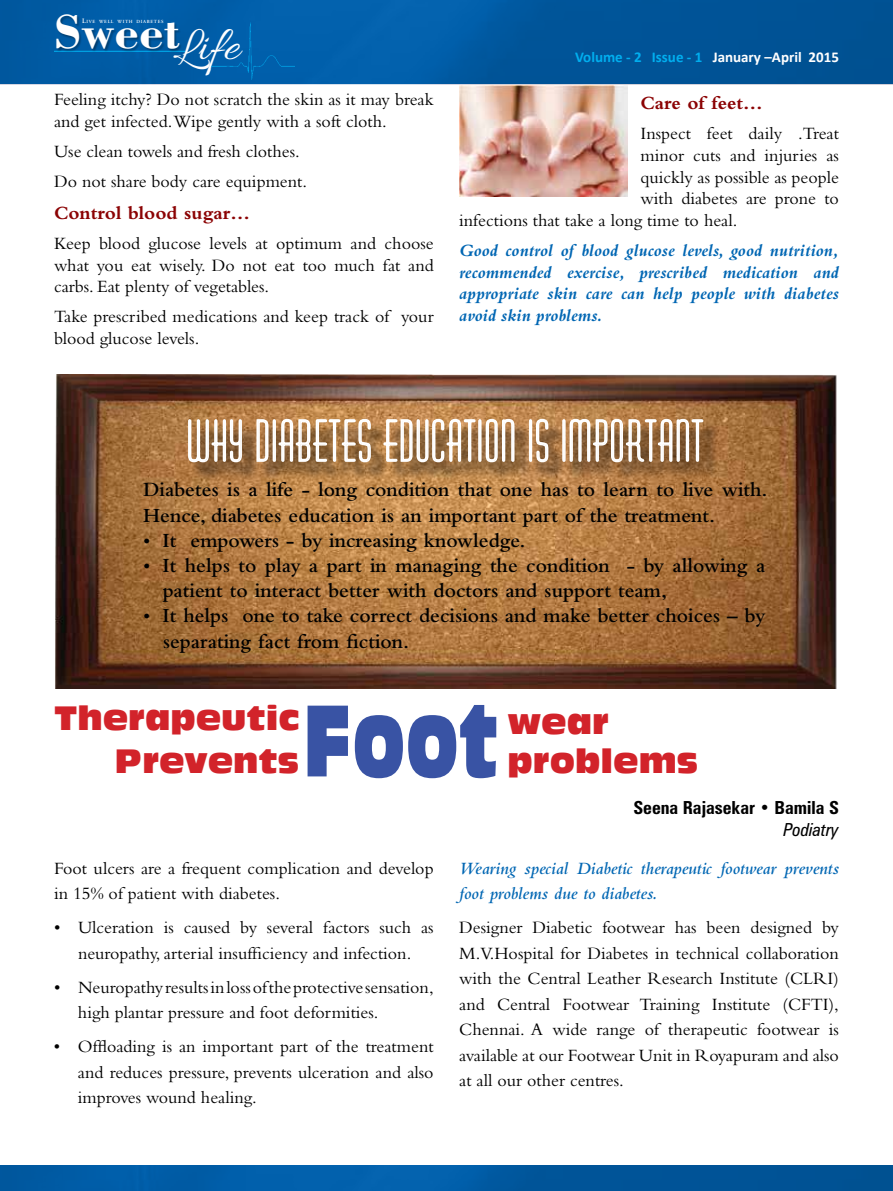
<style>
.page{position:relative;width:893px;height:1191px;background:#fff}
.page>*{position:absolute;margin:0;border:0;box-sizing:border-box;transform-origin:0 0}
.t1{font:99.15px "Antique Olive Compact";color:#3953a4;scale:.7 1}
.t2{font:700 49.35px "Bodoni";color:#fff}
.t3{font:45px "Astaire";letter-spacing:.05em;color:#fff}
.t4{font:33px "Antique Olive Compact";color:#d2232a}
.t5{font:600 21px/25.2px "Bembo";color:#000}
.t6{font:700 19.5px "Bembo";color:#8b0304}
.t7{font:18px/25.5px "Bembo";color:#000}
.t8{font:italic 700 18px/21.6px "Bembo";color:#0066b3;text-align:justify}
.t9{font:italic 600 18px/25.5px "Bembo";color:#0066b3}
.t10{font:700 condensed 18px "Zurich BT";color:#000}
.t11{font:italic condensed 18px "Zurich BT";color:#000}
.t12{font:700 15px "Calibri";color:#fff}
.t13{font:600 4.65px "Adobe Garamond";letter-spacing:.145em;color:#fff}
.s1{font-family:"Allura";font-weight:400}
.s2{font-size:6.75px}
.s3{color:#00aeef}
</style>
<div class="page">
<img style="left:0;top:0;width:892px;height:84px">
<img style="left:0;top:1165px;width:892px;height:26px">
<svg style="left:892px;top:1165px;width:1px;height:26px"></svg>
<hr style="left:54px;top:51px;width:131px;height:1px;background:#00aeef">
<div style="left:56px;top:14px;width:127px;height:38px;background:#000;opacity:.35"></div>
<div style="left:212px;top:21px;width:82px;height:60px;background:#005fab"></div>
<hr style="left:892px;top:0;width:1px;height:84px;background:#005fab">
<img style="left:459px;top:85px;width:169px;height:111px">
<img style="left:55px;top:374px;width:782px;height:315px">
<div style="left:190px;top:422px;width:531px;height:59px;background:#000;opacity:.75"></div>
<svg style="left:187px;top:418px;width:56px;height:45px"></svg>
<svg style="left:256px;top:418px;width:116px;height:45px"></svg>
<svg style="left:382px;top:418px;width:133px;height:45px"></svg>
<svg style="left:528px;top:418px;width:21px;height:45px"></svg>
<svg style="left:562px;top:418px;width:143px;height:45px"></svg>
<h2 class="t2" style="left:54px;top:1px;width:187px">Sweet<span class="s1">Life</span></h2>
<p class="t13" style="left:82px;top:19px;width:30px"><span class="s2">L</span>IVE WELL</p>
<p class="t13" style="left:117px;top:19px;width:48px">WITH DIABETES</p>
<p class="t7" style="left:54px;top:88px;width:381px;line-height:21.6px">Feeling itchy? Do not scratch the skin as it may break and get infected.Wipe gently with a soft cloth.</p>
<p class="t7" style="left:54px;top:136px;width:255px;line-height:30.2px">Use clean towels and fresh clothes.<br>Do not share body care equipment.</p>
<p class="t6" style="left:54px;top:202px;width:198px">Control blood sugar…</p>
<p class="t7" style="left:54px;top:232px;width:381px;line-height:21.6px;text-align:justify">Keep blood glucose levels at optimum and choose what you eat wisely. Do not eat too much fat and carbs. Eat plenty of vegetables.</p>
<p class="t7" style="left:54px;top:306px;width:381px;line-height:21.6px">Take prescribed medications and keep track of your blood glucose levels.</p>
<p class="t12" style="left:575px;top:48px;width:265px"><span class="s3">Volume - 2 Issue - 1</span> January –April 2015</p>
<p class="t6" style="left:640px;top:92px;width:124px">Care of feet…</p>
<p class="t7" style="left:640px;top:121px;width:200px">Inspect feet daily .Treat</p>
<p class="t7" style="left:640px;top:142px;width:200px">minor cuts and injuries as</p>
<p class="t7" style="left:640px;top:164px;width:200px">quickly as possible as people</p>
<p class="t7" style="left:640px;top:185px;width:200px">with diabetes are prone to</p>
<p class="t7" style="left:459px;top:207px;width:280px">infections that take a long time to heal.</p>
<p class="t8" style="left:459px;top:239px;width:381px">Good control of blood glucose levels, good nutrition, recommended exercise, prescribed medication and appropriate skin care can help people with diabetes avoid skin problems.</p>
<h3 class="t3" style="left:187px;top:410px;width:517px">WHY DIABETES EDUCATION IS IMPORTANT</h3>
<p class="t5" style="left:143px;top:477px;width:626px">Diabetes is a life - long condition that one has to learn to live with.<br>Hence, diabetes education is an important part of the treatment.</p>
<p class="t5" style="left:143px;top:528px;width:384px">• It empowers - by increasing knowledge.</p>
<p class="t5" style="left:163px;top:553px;width:604px;text-indent:-20px">• It helps to play a part in managing the condition - by allowing a patient to interact better with doctors and support team,</p>
<p class="t5" style="left:163px;top:603px;width:604px;text-indent:-20px">• It helps one to take correct decisions and make better choices – by separating fact from fiction.</p>
<h3 class="t4" style="left:54px;top:698px;width:247px">Therapeutic</h3>
<h3 class="t4" style="left:115px;top:741px;width:186px">Prevents</h3>
<h1 class="t1" style="left:303px;top:680px;width:281px">Foot</h1>
<h3 class="t4" style="left:507px;top:702px;width:103px">wear</h3>
<h3 class="t4" style="left:507px;top:741px;width:192px">problems</h3>
<p class="t10" style="left:633px;top:796px;width:207px">Seena Rajasekar • Bamila S</p>
<p class="t11" style="left:784px;top:818px;width:57px">Podiatry</p>
<p class="t7" style="left:54px;top:855px;width:381px">Foot ulcers are a frequent complication and develop in 15% of patient with diabetes.</p>
<p class="t7" style="left:54px;top:914px;width:381px;text-align:center">• Ulceration is caused by several factors such as neuropathy, arterial insufficiency and infection.</p>
<p class="t7" style="left:78px;top:974px;width:357px;text-indent:-24px">• Neuropathyresultsinlossoftheprotectivesensation, high plantar pressure and foot deformities.</p>
<p class="t7" style="left:78px;top:1033px;width:357px;text-align:justify;text-indent:-24px">• Offloading is an important part of the treatment and reduces pressure, prevents ulceration and also improves wound healing.</p>
<p class="t9" style="left:459px;top:855px;width:381px">Wearing special Diabetic therapeutic footwear prevents foot problems due to diabetes.</p>
<p class="t7" style="left:459px;top:914px;width:381px;text-align:justify">Designer Diabetic footwear has been designed by M.V.Hospital for Diabetes in technical collaboration with the Central Leather Research Institute (CLRI) and Central Footwear Training Institute (CFTI), Chennai. A wide range of therapeutic footwear is available at our Footwear Unit in Royapuram and also at all our other centres.</p>
</div>
